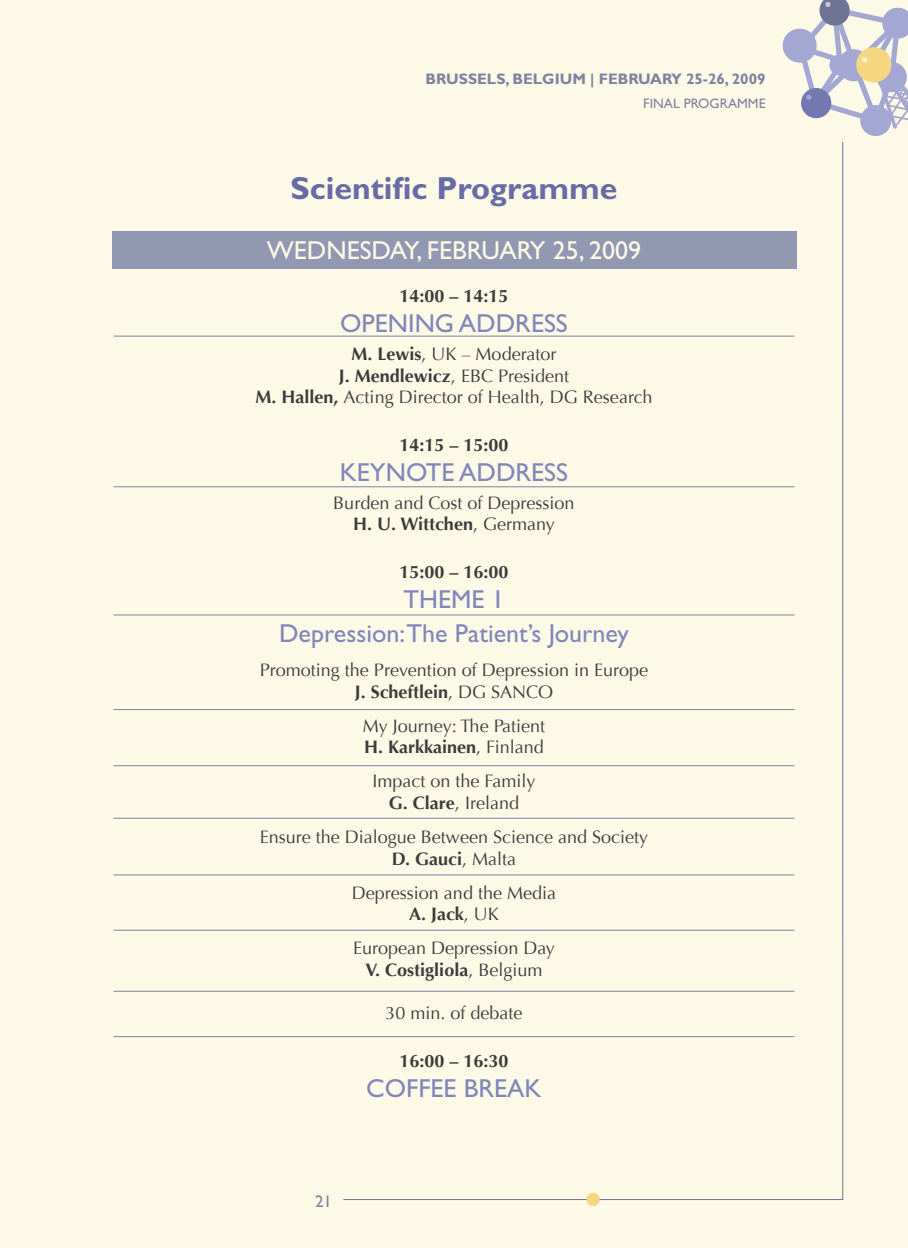
<style>
.page{position:relative;width:908px;height:1248px;background:#fff}
.page>*{position:absolute;margin:0;border:0;box-sizing:border-box;transform-origin:0 0}
.t1{font:700 32px "Gill Sans";color:#686ba6}
.t2{font:26px "Gill Sans";color:#8186bb}
.t3{font:26px "Gill Sans";color:#fdf9e7}
.t4{font:18px "Optima";color:#3b3c3d}
.t5{font:700 18px "Optima";color:#3b3c3d}
.t6{font:17px "Gill Sans";color:#7e83a1}
.t7{font:700 15.2px "Gill Sans";color:#7e83a1}
.t8{font:13.8px "Gill Sans";color:#7e83a1}
.s1{font-weight:700}
.s2{font-weight:400}
</style>
<div class="page">
<div style="left:0;top:0;width:907px;height:1247px;background:#fdf9e7"></div>
<svg style="left:782px;top:0;width:126px;height:140px"></svg>
<svg style="left:342px;top:231px;width:455px;height:807px"></svg>
<svg style="left:584px;top:1193px;width:17px;height:14px"></svg>
<div style="left:112px;top:231px;width:684px;height:37px;background:#9297b2"></div>
<hr style="left:113px;top:709px;width:681px;height:1px;background:#7e83a1">
<hr style="left:113px;top:765px;width:681px;height:1px;background:#7e83a1">
<hr style="left:113px;top:817px;width:681px;height:1px;background:#7e83a1">
<hr style="left:113px;top:874px;width:681px;height:1px;background:#7e83a1">
<hr style="left:113px;top:929px;width:681px;height:1px;background:#7e83a1">
<hr style="left:113px;top:990px;width:681px;height:1px;background:#7e83a1">
<hr style="left:113px;top:1036px;width:681px;height:1px;background:#7e83a1">
<hr style="left:113px;top:614px;width:681px;height:1px;background:#7e83a1">
<hr style="left:113px;top:486px;width:681px;height:1px;background:#7e83a1">
<hr style="left:113px;top:336px;width:681px;height:1px;background:#7e83a1">
<p class="t7" style="left:425px;top:70px;width:341px">BRUSSELS, BELGIUM | FEBRUARY 25-26, 2009</p>
<p class="t8" style="left:643px;top:95px;width:124px">FINAL PROGRAMME</p>
<p class="t1" style="left:290px;top:169px;width:328px">Scientific Programme</p>
<p class="t3" style="left:266px;top:235px;width:376px">WEDNESDAY, FEBRUARY 25, 2009</p>
<p class="t5" style="left:399px;top:285px;width:111px">14:00 – 14:15</p>
<p class="t2" style="left:340px;top:308px;width:229px">OPENING ADDRESS</p>
<p class="t4" style="left:351px;top:343px;width:206px"><span class="s1">M. Lewis</span>, UK – Moderator</p>
<p class="t4" style="left:339px;top:365px;width:232px"><span class="s1">J. Mendlewicz</span>, EBC President</p>
<p class="t4" style="left:255px;top:386px;width:398px"><span class="s1">M. Hallen,</span> Acting Director of Health, DG Research</p>
<p class="t5" style="left:399px;top:434px;width:111px">14:15 – 15:00</p>
<p class="t2" style="left:340px;top:457px;width:229px">KEYNOTE ADDRESS</p>
<p class="t4" style="left:333px;top:492px;width:243px">Burden and Cost of Depression</p>
<p class="t5" style="left:353px;top:514px;width:203px">H. U. Wittchen<span class="s2">, Germany</span></p>
<p class="t5" style="left:399px;top:561px;width:111px">15:00 – 16:00</p>
<p class="t2" style="left:403px;top:584px;width:103px">THEME 1</p>
<p class="t2" style="left:279px;top:618px;width:351px">Depression:The Patient’s Journey</p>
<p class="t4" style="left:260px;top:659px;width:389px">Promoting the Prevention of Depression in Europe</p>
<p class="t5" style="left:354px;top:681px;width:200px">J. Scheftlein<span class="s2">, DG SANCO</span></p>
<p class="t4" style="left:363px;top:715px;width:184px">My Journey: The Patient</p>
<p class="t5" style="left:364px;top:736px;width:181px">H. Karkkainen<span class="s2">, Finland</span></p>
<p class="t4" style="left:372px;top:770px;width:165px">Impact on the Family</p>
<p class="t4" style="left:389px;top:792px;width:132px"><span class="s1">G. Clare</span>, Ireland</p>
<p class="t4" style="left:259px;top:826px;width:390px">Ensure the Dialogue Between Science and Society</p>
<p class="t5" style="left:391px;top:848px;width:126px">D. Gauci<span class="s2">, Malta</span></p>
<p class="t4" style="left:352px;top:882px;width:206px">Depression and the Media</p>
<p class="t5" style="left:409px;top:903px;width:91px">A. Jack<span class="s2">, UK</span></p>
<p class="t4" style="left:353px;top:937px;width:203px">European Depression Day</p>
<p class="t5" style="left:365px;top:959px;width:178px">V. Costigliola<span class="s2">, Belgium</span></p>
<p class="t4" style="left:385px;top:1002px;width:139px">30 min. of debate</p>
<p class="t5" style="left:399px;top:1050px;width:111px">16:00 – 16:30</p>
<p class="t2" style="left:366px;top:1072px;width:177px">COFFEE BREAK</p>
<p class="t6" style="left:315px;top:1191px;width:19px">21</p>
</div>
